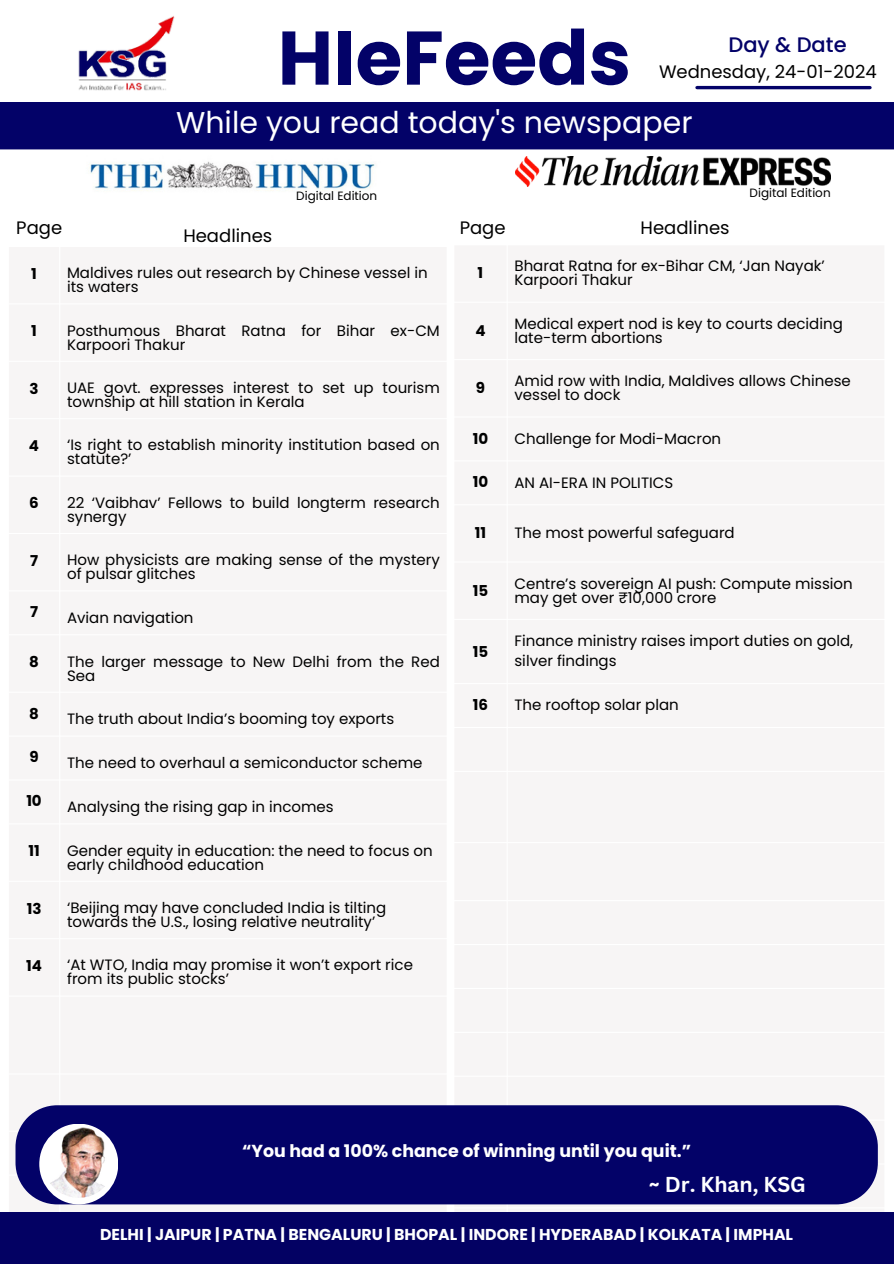
<style>
.page{position:relative;width:894px;height:1264px;background:#fff}
.page>*{position:absolute;margin:0;border:0;box-sizing:border-box;transform-origin:0 0}
.t1{font:700 75.75px "Poppins";color:#030268}
.t2{font:30px "Poppins";color:#fff}
.t3{font:700 21px "Canva Sans";color:#fff}
.t4{font:500 21px "Poppins";color:#030268}
.t5{font:18px "Poppins";color:#000}
.t6{font:700 17.4px "Poppins";color:#fff}
.t7{font:700 15.75px "Poppins";color:#fff}
.t8{font:15px/14px "Poppins";color:#000}
.t9{font:700 15px "Poppins";color:#000}
.t10{font:12px "Poppins";color:#000}
</style>
<div class="page">
<img style="left:515px;top:156px;width:315px;height:30px">
<div style="left:15px;top:1105px;width:862px;height:99px;background:#030268"></div>
<div style="left:39px;top:1123px;width:79px;height:81px;background:#fff;border-radius:50%"></div>
<img style="left:43px;top:1126px;width:71px;height:71px;border-radius:50%">
<img style="left:78px;top:16px;width:97px;height:75px">
<div style="left:0;top:102px;width:893px;height:47px;background:#030268"></div>
<hr style="left:696px;top:86px;width:173px;height:3px;background:#030268">
<img style="left:89px;top:161px;width:286px;height:30px">
<div style="left:0;top:1211px;width:893px;height:52px;background:#030163"></div>
<p class="t1" style="left:277px;top:5px;width:355px">HIeFeeds</p>
<p class="t2" style="left:176px;top:101px;width:518px">While you read today's newspaper</p>
<p class="t4" style="left:728px;top:30px;width:120px">Day &amp; Date</p>
<p class="t5" style="left:658px;top:59px;width:219px">Wednesday, 24-01-2024</p>
<p class="t10" style="left:296px;top:188px;width:83px">Digital Edition</p>
<p class="t5" style="left:16px;top:215px;width:47px">Page</p>
<p class="t5" style="left:459px;top:215px;width:47px">Page</p>
<p class="t5" style="left:640px;top:215px;width:90px">Headlines</p>
<p class="t5" style="left:183px;top:223px;width:90px">Headlines</p>
<h4 class="t10" style="left:749px;top:184px;width:83px">Digital Edition</h4>
<h1 class="t9" style="left:31px;top:263px;width:7px">1</h1>
<h3 class="t8" style="left:67px;top:266px;width:362px">Maldives rules out research by Chinese vessel in its waters</h3>
<h5 class="t9" style="left:31px;top:320px;width:7px">1</h5>
<h2 class="t8" style="left:67px;top:323px;width:374px">Posthumous Bharat Ratna for Bihar ex-CM<br>Karpoori Thakur</h2>
<p class="t9" style="left:29px;top:378px;width:11px">3</p>
<p class="t8" style="left:67px;top:381px;width:374px">UAE govt. expresses interest to set up tourism township at hill station in Kerala</p>
<p class="t9" style="left:29px;top:435px;width:12px">4</p>
<p class="t8" style="left:67px;top:438px;width:374px">‘Is right to establish minority institution based on statute?’</p>
<h5 class="t9" style="left:29px;top:492px;width:11px">6</h5>
<h5 class="t8" style="left:67px;top:495px;width:374px">22 ‘Vaibhav’ Fellows to build longterm research synergy</h5>
<h5 class="t9" style="left:30px;top:550px;width:10px">7</h5>
<h5 class="t8" style="left:67px;top:553px;width:374px">How physicists are making sense of the mystery of pulsar glitches</h5>
<p class="t9" style="left:30px;top:601px;width:10px">7</p>
<p class="t8" style="left:67px;top:610px;width:128px">Avian navigation</p>
<p class="t9" style="left:29px;top:651px;width:11px">8</p>
<p class="t8" style="left:67px;top:654px;width:374px">The larger message to New Delhi from the Red<br>Sea</p>
<p class="t9" style="left:29px;top:702px;width:11px">8</p>
<p class="t8" style="left:67px;top:711px;width:328px">The truth about India’s booming toy exports</p>
<p class="t9" style="left:29px;top:746px;width:11px">9</p>
<p class="t8" style="left:67px;top:755px;width:357px">The need to overhaul a semiconductor scheme</p>
<p class="t9" style="left:26px;top:790px;width:17px">10</p>
<p class="t8" style="left:67px;top:799px;width:268px">Analysing the rising gap in incomes</p>
<p class="t9" style="left:28px;top:840px;width:13px">11</p>
<p class="t8" style="left:67px;top:843px;width:367px">Gender equity in education: the need to focus on early childhood education</p>
<p class="t9" style="left:27px;top:897px;width:16px">13</p>
<p class="t8" style="left:67px;top:900px;width:320px">‘Beijing may have concluded India is tilting towards the U.S., losing relative neutrality’</p>
<p class="t9" style="left:26px;top:955px;width:17px">14</p>
<p class="t8" style="left:67px;top:958px;width:347px">‘At WTO, India may promise it won’t export rice from its public stocks’</p>
<p class="t9" style="left:477px;top:262px;width:7px">1</p>
<p class="t8" style="left:514px;top:259px;width:312px">Bharat Ratna for ex-Bihar CM, ‘Jan Nayak’<br>Karpoori Thakur</p>
<p class="t9" style="left:475px;top:320px;width:12px">4</p>
<p class="t8" style="left:514px;top:316px;width:330px">Medical expert nod is key to courts deciding late-term abortions</p>
<p class="t9" style="left:475px;top:377px;width:11px">9</p>
<p class="t8" style="left:514px;top:374px;width:338px">Amid row with India, Maldives allows Chinese vessel to dock</p>
<p class="t9" style="left:472px;top:428px;width:17px">10</p>
<p class="t8" style="left:514px;top:432px;width:208px">Challenge for Modi-Macron</p>
<p class="t9" style="left:472px;top:471px;width:17px">10</p>
<p class="t8" style="left:514px;top:476px;width:160px">AN AI-ERA IN POLITICS</p>
<p class="t9" style="left:474px;top:522px;width:13px">11</p>
<p class="t8" style="left:514px;top:526px;width:222px">The most powerful safeguard</p>
<p class="t9" style="left:472px;top:580px;width:17px">15</p>
<p class="t8" style="left:514px;top:576px;width:340px">Centre’s sovereign AI push: Compute mission may get over ₹10,000 crore</p>
<p class="t9" style="left:472px;top:640px;width:17px">15</p>
<p class="t8" style="left:514px;top:630px;width:340px;line-height:20.1px">Finance ministry raises import duties on gold, silver findings</p>
<p class="t9" style="left:472px;top:694px;width:17px">16</p>
<p class="t8" style="left:514px;top:698px;width:166px">The rooftop solar plan</p>
<p class="t6" style="left:242px;top:1138px;width:450px">“You had a 100% chance of winning until you quit.”</p>
<p class="t3" style="left:648px;top:1169px;width:158px">~ Dr. Khan, KSG</p>
<p class="t7" style="left:100px;top:1223px;width:694px">DELHI | JAIPUR | PATNA | BENGALURU | BHOPAL | INDORE | HYDERABAD | KOLKATA | IMPHAL</p>
</div>
